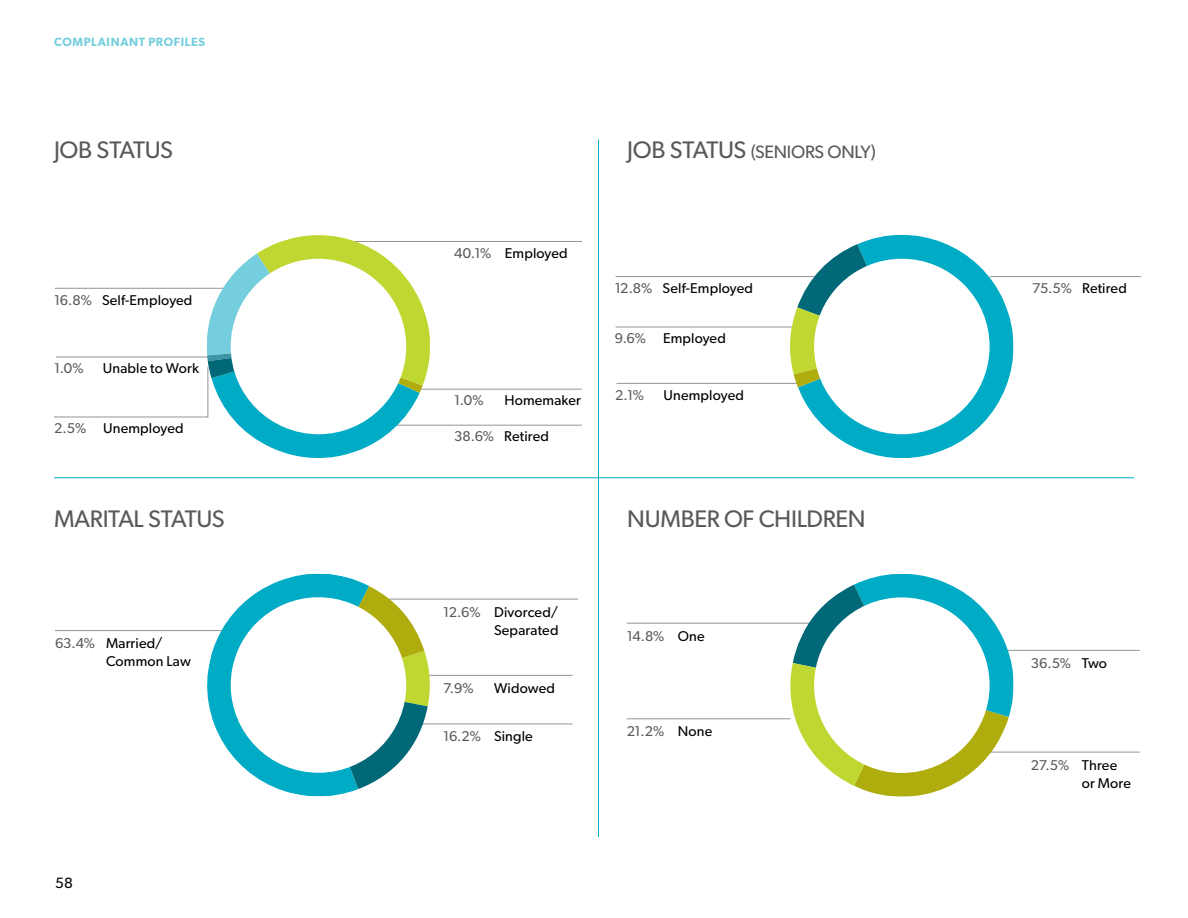
<style>
.page{position:relative;width:1188px;height:918px;background:#fff}
.page>*{position:absolute;margin:0;border:0;box-sizing:border-box;transform-origin:0 0}
.t1{font:24px "Gibson";letter-spacing:-.015em;color:#58595b}
.t2{font:18px "Gibson";letter-spacing:-.01em;color:#58595b}
.t3{font:15px "Gibson";color:#000}
.t4{font:14.25px/18px "Gibson";letter-spacing:.01em;color:#000}
.t5{font:14.25px "Gibson";letter-spacing:.005em;color:#58595b}
.t6{font:600 12px "Gibson";letter-spacing:.055em;color:#75cedd}
.s1{color:#58595b}
.s2{font-size:24px}
.s3{color:#000}
</style>
<div class="page">
<hr style="left:54px;top:477px;width:1080px;height:1px;background:#00abc5">
<hr style="left:990px;top:276px;width:151px;height:1px;background:#939598">
<hr style="left:616px;top:276px;width:202px;height:1px;background:#939598">
<hr style="left:616px;top:327px;width:181px;height:1px;background:#939598">
<hr style="left:616px;top:383px;width:188px;height:1px;background:#939598">
<hr style="left:416px;top:389px;width:166px;height:1px;background:#939598">
<hr style="left:354px;top:241px;width:228px;height:1px;background:#939598">
<hr style="left:384px;top:425px;width:198px;height:1px;background:#939598">
<hr style="left:370px;top:599px;width:208px;height:1px;background:#939598">
<hr style="left:411px;top:675px;width:162px;height:1px;background:#939598">
<hr style="left:411px;top:724px;width:162px;height:1px;background:#939598">
<hr style="left:55px;top:630px;width:177px;height:1px;background:#939598">
<hr style="left:627px;top:718px;width:163px;height:1px;background:#939598">
<hr style="left:627px;top:623px;width:183px;height:1px;background:#939598">
<hr style="left:980px;top:650px;width:160px;height:1px;background:#939598">
<hr style="left:951px;top:752px;width:189px;height:1px;background:#939598">
<svg style="left:207px;top:574px;width:223px;height:222px"></svg>
<svg style="left:54px;top:235px;width:376px;height:223px"></svg>
<div style="left:231px;top:259px;width:175px;height:175px;background:#fff;border-radius:50%"></div>
<svg style="left:798px;top:235px;width:215px;height:223px;fill:#00abc5"></svg>
<svg style="left:790px;top:244px;width:112px;height:143px"></svg>
<div style="left:814px;top:259px;width:176px;height:175px;background:#fff;border-radius:50%"></div>
<svg style="left:790px;top:574px;width:223px;height:223px"></svg>
<div style="left:814px;top:597px;width:176px;height:176px;background:#fff;border-radius:50%"></div>
<hr style="left:598px;top:140px;width:1px;height:697px;background:#00abc5">
<p class="t6" style="left:54px;top:35px;width:153px">COMPLAINANT PROFILES</p>
<h1 class="t1" style="left:54px;top:135px;width:121px">JOB STATUS</h1>
<p class="t4" style="left:54px;top:290px;width:140px"><span class="s1">16.8%</span> Self-Employed</p>
<p class="t5" style="left:54px;top:359px;width:31px">1.0%</p>
<p class="t4" style="left:103px;top:359px;width:98px">Unable to Work</p>
<p class="t4" style="left:54px;top:419px;width:131px"><span class="s1">2.5%</span> Unemployed</p>
<h1 class="t1" style="left:54px;top:504px;width:172px">MARITAL STATUS</h1>
<p class="t4" style="left:106px;top:634px;width:86px;text-indent:-51px"><span class="s1">63.4%</span> Married/<br>Common Law</p>
<p class="t3" style="left:55px;top:873px;width:19px">58</p>
<p class="t4" style="left:454px;top:244px;width:115px"><span class="s1">40.1%</span> Employed</p>
<p class="t5" style="left:454px;top:392px;width:31px">1.0%</p>
<p class="t4" style="left:504px;top:391px;width:78px">Homemaker</p>
<p class="t4" style="left:454px;top:427px;width:97px"><span class="s1">38.6%</span> Retired</p>
<p class="t4" style="left:443px;top:602px;width:117px;text-align:right"><span class="s1">12.6%</span> Divorced/<br>Separated</p>
<p class="t5" style="left:443px;top:679px;width:32px">7.9%</p>
<p class="t4" style="left:494px;top:679px;width:62px">Widowed</p>
<p class="t4" style="left:443px;top:727px;width:91px"><span class="s1">16.2%</span> Single</p>
<p class="t2" style="left:627px;top:140px;width:250px"><span class="s2">JOB STATUS</span> (SENIORS ONLY)</p>
<p class="t4" style="left:615px;top:279px;width:140px"><span class="s1">12.8%</span> Self-Employed</p>
<p class="t4" style="left:615px;top:329px;width:113px"><span class="s1">9.6%</span> Employed</p>
<p class="t5" style="left:615px;top:386px;width:30px">2.1%</p>
<p class="t4" style="left:664px;top:386px;width:82px">Unemployed</p>
<h1 class="t1" style="left:627px;top:504px;width:240px">NUMBER OF CHILDREN</h1>
<p class="t5" style="left:627px;top:627px;width:79px">14.8% <span class="s3">One</span></p>
<p class="t5" style="left:627px;top:723px;width:87px">21.2% <span class="s3">None</span></p>
<p class="t4" style="left:1032px;top:279px;width:96px"><span class="s1">75.5%</span> Retired</p>
<p class="t5" style="left:1031px;top:654px;width:78px">36.5% <span class="s3">Two</span></p>
<p class="t4" style="left:1082px;top:755px;width:51px;text-indent:-51px"><span class="s1">27.5%</span> Three or More</p>
</div>
